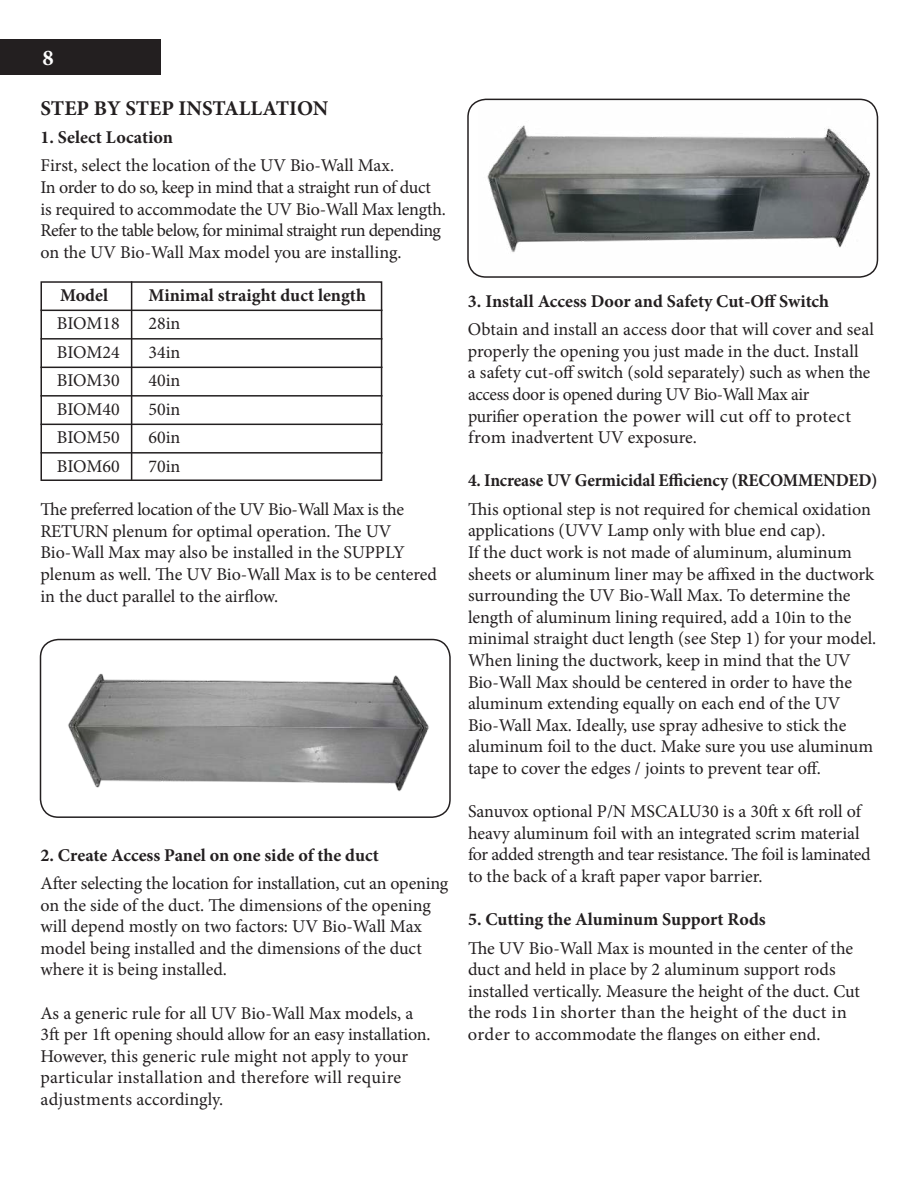
<style>
.page{position:relative;width:918px;height:1188px;background:#fff}
.page>*{position:absolute;margin:0;border:0;box-sizing:border-box;transform-origin:0 0}
.t1{font:700 22.5px "Minion Pro";color:#fff}
.t2{font:700 21px "Minion Pro";color:#231f20}
.t3{font:18px/21.6px "Minion Pro";letter-spacing:-.005em;color:#231f20}
.t4{font:700 18px "Minion Pro";letter-spacing:-.005em;color:#231f20}
.t5{font:700 18px "Minion Pro";letter-spacing:-.005em;color:#231f20;scale:.96 1}
</style>
<div class="page">
<div style="left:1px;top:39px;width:160px;height:35px;background:#231f20"></div>
<hr style="left:41px;top:310px;width:342px;height:1px;background:#231f20">
<hr style="left:41px;top:338px;width:342px;height:2px;background:#231f20">
<hr style="left:41px;top:367px;width:342px;height:1px;background:#231f20">
<hr style="left:41px;top:395px;width:342px;height:2px;background:#231f20">
<hr style="left:41px;top:424px;width:342px;height:1px;background:#231f20">
<hr style="left:41px;top:452px;width:342px;height:2px;background:#231f20">
<img style="left:40px;top:640px;width:408px;height:177px">
<div style="left:40px;top:639px;width:411px;height:179px;border:2px solid #231f20;border-radius:18px"></div>
<img style="left:477px;top:99px;width:401px;height:178px">
<div style="left:467px;top:99px;width:411px;height:179px;border:2px solid #231f20;border-radius:18px"></div>
<div style="left:41px;top:281px;width:341px;height:200px;border:2px solid #231f20"></div>
<hr style="left:131px;top:281px;width:1px;height:199px;background:#231f20">
<p class="t1" style="left:43px;top:49px;width:13px">8</p>
<p class="t2" style="left:40px;top:100px;width:289px">STEP BY STEP INSTALLATION</p>
<p class="t4" style="left:40px;top:130px;width:134px">1. Select Location</p>
<p class="t3" style="left:40px;top:156px;width:407px">First, select the location of the UV Bio-Wall Max.<br>In order to do so, keep in mind that a straight run of duct is required to accommodate the UV Bio-Wall Max length.<br>Refer to the table below, for minimal straight run depending on the UV Bio-Wall Max model you are installing.</p>
<p class="t4" style="left:60px;top:288px;width:50px">Model</p>
<p class="t4" style="left:149px;top:288px;width:219px">Minimal straight duct length</p>
<p class="t3" style="left:57px;top:314px;width:64px">BIOM18</p>
<p class="t3" style="left:148px;top:314px;width:33px">28in</p>
<p class="t3" style="left:57px;top:343px;width:64px">BIOM24</p>
<p class="t3" style="left:148px;top:343px;width:33px">34in</p>
<p class="t3" style="left:57px;top:371px;width:64px">BIOM30</p>
<p class="t3" style="left:148px;top:371px;width:33px">40in</p>
<p class="t3" style="left:57px;top:400px;width:64px">BIOM40</p>
<p class="t3" style="left:148px;top:400px;width:33px">50in</p>
<p class="t3" style="left:57px;top:428px;width:64px">BIOM50</p>
<p class="t3" style="left:148px;top:428px;width:33px">60in</p>
<p class="t3" style="left:57px;top:457px;width:64px">BIOM60</p>
<p class="t3" style="left:148px;top:457px;width:33px">70in</p>
<p class="t3" style="left:40px;top:500px;width:398px">he preferred location of the UV Bio-Wall Max is the RETURN plenum for optimal operation. he UV Bio-Wall Max may also be installed in the SUPPLY plenum as well. he UV Bio-Wall Max is to be centered in the duct parallel to the airlow.</p>
<p class="t4" style="left:40px;top:848px;width:340px">2. Create Access Panel on one side of the duct</p>
<p class="t3" style="left:40px;top:874px;width:409px">Ater selecting the location for installation, cut an opening on the side of the duct. he dimensions of the opening will depend mostly on two factors: UV Bio-Wall Max model being installed and the dimensions of the duct where it is being installed.</p>
<p class="t3" style="left:40px;top:1003px;width:392px">As a generic rule for all UV Bio-Wall Max models, a 3t per 1t opening should allow for an easy installation.<br>However, this generic rule might not apply to your particular installation and therefore will require adjustments accordingly.</p>
<p class="t4" style="left:468px;top:294px;width:363px">3. Install Access Door and Safety Cut-Of Switch</p>
<p class="t3" style="left:468px;top:320px;width:407px">Obtain and install an access door that will cover and seal properly the opening you just made in the duct. Install<br>a safety cut-of switch (sold separately) such as when the access door is opened during UV Bio-Wall Max air<br>puriier operation the power will cut off to protect from inadvertent UV exposure.</p>
<p class="t5" style="left:468px;top:474px;width:428px">4. Increase UV Germicidal Eiciency (RECOMMENDED)</p>
<p class="t3" style="left:468px;top:500px;width:410px">his optional step is not required for chemical oxidation applications (UVV Lamp only with blue end cap).<br>If the duct work is not made of aluminum, aluminum sheets or aluminum liner may be aixed in the ductwork surrounding the UV Bio-Wall Max. To determine the length of aluminum lining required, add a 10in to the minimal straight duct length (see Step 1) for your model.<br>When lining the ductwork, keep in mind that the UV Bio-Wall Max should be centered in order to have the aluminum extending equally on each end of the UV Bio-Wall Max. Ideally, use spray adhesive to stick the aluminum foil to the duct. Make sure you use aluminum tape to cover the edges / joints to prevent tear of.</p>
<p class="t3" style="left:468px;top:802px;width:404px">Sanuvox optional P/N MSCALU30 is a 30t x 6t roll of heavy aluminum foil with an integrated scrim material for added strength and tear resistance. he foil is laminated to the back of a krat paper vapor barrier.</p>
<p class="t4" style="left:468px;top:912px;width:299px">5. Cutting the Aluminum Support Rods</p>
<p class="t3" style="left:468px;top:938px;width:393px">he UV Bio-Wall Max is mounted in the center of the duct and held in place by 2 aluminum support rods installed vertically. Measure the height of the duct. Cut the rods 1in shorter than the height of the duct in order to accommodate the langes on either end.</p>
</div>
